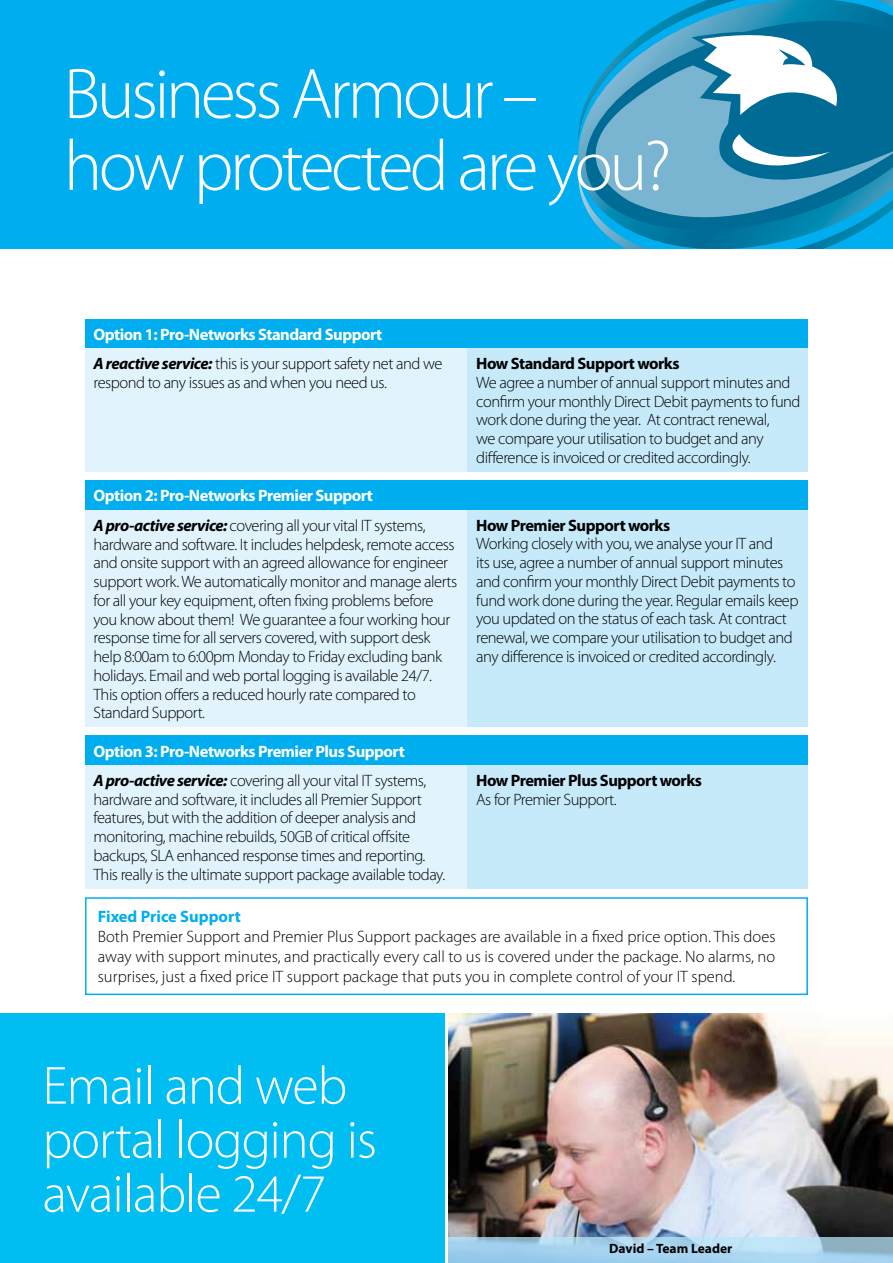
<style>
.page{position:relative;width:893px;height:1263px;background:#fff}
.page>*{position:absolute;margin:0;border:0;box-sizing:border-box;transform-origin:0 0}
.t1{font:300 72px/72px "Myriad Pro";letter-spacing:-.05em;color:#fff}
.t2{font:300 54px/54px "Myriad Pro";letter-spacing:-.02em;color:#fff}
.t3{font:300 16.5px/18.8px "Myriad Pro";letter-spacing:-.03em;color:#000}
.t4{font:700 16.5px/29.4px "Myriad Pro";letter-spacing:-.03em;color:#fff}
.t5{font:700 16.5px "Myriad Pro";letter-spacing:-.03em;color:#000}
.t6{font:700 16.5px "Myriad Pro";color:#00aeef}
.t7{font:700 13.5px "Myriad Pro";color:#000}
.s1{font-style:italic;color:#000}
.s2{font-weight:300;color:#000}
</style>
<div class="page">
<div style="left:0;top:0;width:893px;height:249px;background:#00aeef"></div>
<div style="left:0;top:1014px;width:444px;height:249px;background:#00bdf2"></div>
<img style="left:449px;top:1014px;width:444px;height:223px">
<div style="left:85px;top:319px;width:723px;height:29px;background:#00aeef"></div>
<div style="left:85px;top:348px;width:383px;height:123px;background:#e1f4fd"></div>
<div style="left:468px;top:348px;width:340px;height:123px;background:#c7eafb"></div>
<div style="left:85px;top:736px;width:723px;height:29px;background:#00aeef"></div>
<div style="left:85px;top:765px;width:383px;height:123px;background:#e1f4fd"></div>
<div style="left:468px;top:765px;width:340px;height:123px;background:#c7eafb"></div>
<div style="left:85px;top:480px;width:723px;height:30px;background:#00aeef"></div>
<div style="left:85px;top:510px;width:383px;height:217px;background:#e1f4fd"></div>
<div style="left:468px;top:510px;width:340px;height:217px;background:#c7eafb"></div>
<svg style="left:693px;top:0;width:200px;height:6px"></svg>
<svg style="left:609px;top:6px;width:284px;height:59px"></svg>
<svg style="left:696px;top:17px;width:150px;height:48px"></svg>
<svg style="left:579px;top:65px;width:314px;height:63px"></svg>
<svg style="left:578px;top:128px;width:315px;height:121px"></svg>
<div style="left:85px;top:897px;width:723px;height:98px;border:2px solid #00aeef"></div>
<svg style="left:449px;top:1237px;width:444px;height:26px"></svg>
<h1 class="t1" style="left:64px;top:57px;width:609px">Business Armour – how protected are you?</h1>
<p class="t4" style="left:94px;top:319px;width:350px">Option 1: Pro-Networks Standard Support<br><span class="s1">A reactive service:</span> <span class="s2">this is your support safety net and we</span></p>
<p class="t3" style="left:94px;top:373px;width:295px">respond to any issues as and when you need us.</p>
<p class="t4" style="left:94px;top:481px;width:334px">Option 2: Pro-Networks Premier Support<br><span class="s1">A pro-active service:</span> <span class="s2">covering all your vital IT systems,</span></p>
<p class="t3" style="left:94px;top:534px;width:365px">hardware and software. It includes helpdesk, remote access and onsite support with an agreed allowance for engineer support work. We automatically monitor and manage alerts for all your key equipment, often fixing problems before you know about them! We guarantee a four working hour response time for all servers covered, with support desk help 8:00am to 6:00pm Monday to Friday excluding bank holidays. Email and web portal logging is available 24/7.<br>This option offers a reduced hourly rate compared to Standard Support.</p>
<p class="t4" style="left:94px;top:736px;width:334px">Option 3: Pro-Networks Premier Plus Support<br><span class="s1">A pro-active service:</span> <span class="s2">covering all your vital IT systems,</span></p>
<p class="t3" style="left:94px;top:790px;width:353px">hardware and software, it includes all Premier Support features, but with the addition of deeper analysis and monitoring, machine rebuilds, 50GB of critical offsite backups, SLA enhanced response times and reporting.<br>This really is the ultimate support package available today.</p>
<p class="t5" style="left:476px;top:353px;width:205px">How Standard Support works</p>
<p class="t3" style="left:476px;top:373px;width:326px">We agree a number of annual support minutes and confirm your monthly Direct Debit payments to fund work done during the year. At contract renewal,<br>we compare your utilisation to budget and any difference is invoiced or credited accordingly.</p>
<p class="t5" style="left:476px;top:514px;width:195px">How Premier Support works</p>
<p class="t3" style="left:476px;top:534px;width:324px">Working closely with you, we analyse your IT and<br>its use, agree a number of annual support minutes and confirm your monthly Direct Debit payments to fund work done during the year. Regular emails keep you updated on the status of each task. At contract renewal, we compare your utilisation to budget and any difference is invoiced or credited accordingly.</p>
<p class="t5" style="left:476px;top:770px;width:227px">How Premier Plus Support works</p>
<p class="t3" style="left:476px;top:790px;width:142px">As for Premier Support.</p>
<p class="t6" style="left:98px;top:906px;width:145px">Fixed Price Support</p>
<p class="t3" style="left:98px;top:927px;width:679px;line-height:19.8px;text-align:justify">Both Premier Support and Premier Plus Support packages are available in a fixed price option. This does away with support minutes, and practically every call to us is covered under the package. No alarms, no surprises, just a fixed price IT support package that puts you in complete control of your IT spend.</p>
<h2 class="t2" style="left:43px;top:1058px;width:336px">Email and web portal logging is available 24/7</h2>
<p class="t7" style="left:609px;top:1240px;width:125px">David – Team Leader</p>
</div>
